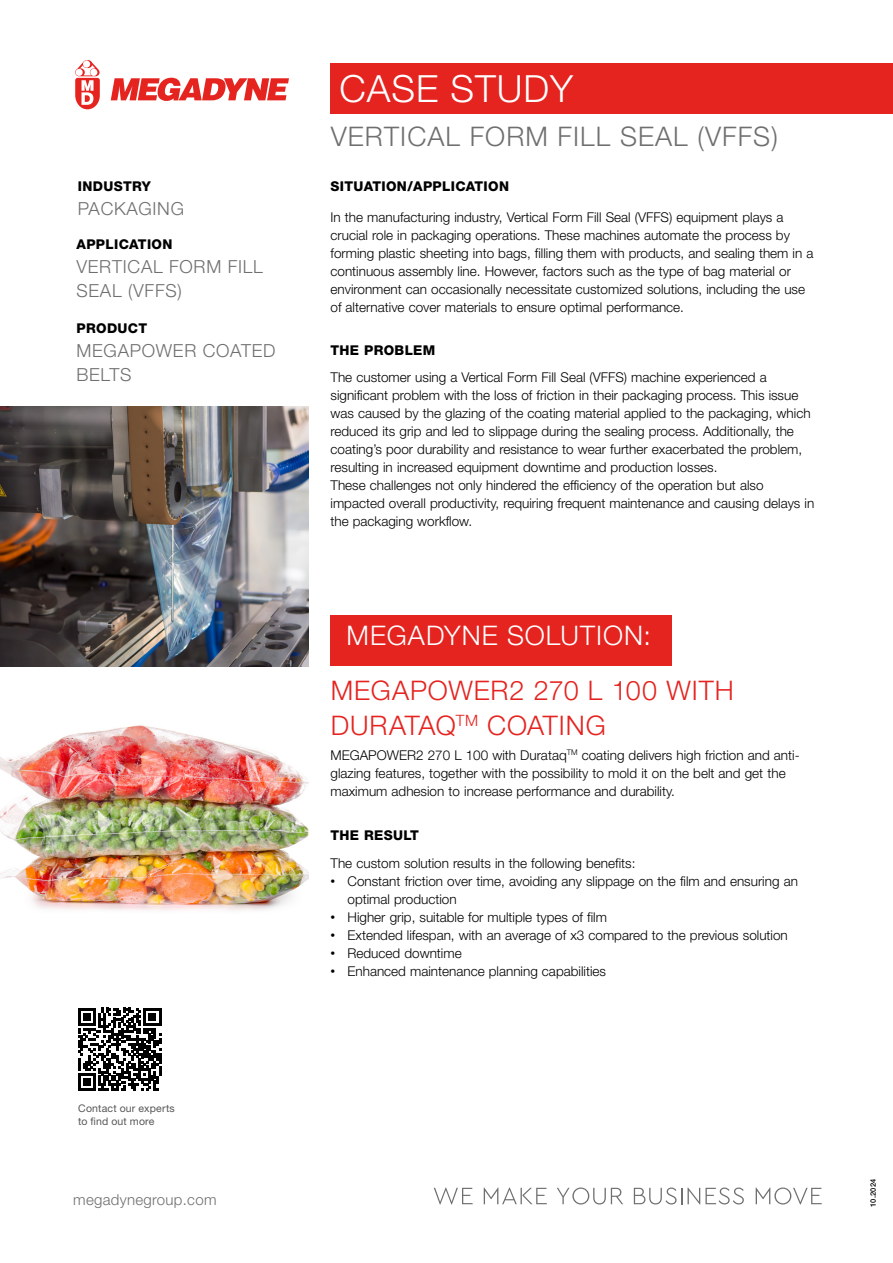
<style>
.page{position:relative;width:893px;height:1263px;background:#fff}
.page>*{position:absolute;margin:0;border:0;box-sizing:border-box;transform-origin:0 0}
.t1{font:300 37.5px "Helvetica Neue LT Std";letter-spacing:.025em;color:#fff}
.t2{font:300 27px/34.5px "Helvetica Neue LT Std";letter-spacing:.035em;color:#e5231f}
.t3{font:300 27px "Helvetica Neue LT Std";letter-spacing:.04em;color:#706f6f}
.t4{font:300 27px "Helvetica Neue LT Std";letter-spacing:.035em;color:#fff}
.t5{font:300 18px/24px "Helvetica Neue LT Std";letter-spacing:.04em;color:#706f6f}
.t6{font:300 15px "Helvetica Neue LT Std";letter-spacing:.02em;color:#706f6f}
.t7{font:300 13.5px/18px "Helvetica Neue LT Std";color:#000}
.t8{font:800 13.5px "Helvetica Neue LT Std";letter-spacing:.025em;color:#000}
.t9{font:10.5px/12.6px "Helvetica Neue LT Std";letter-spacing:.02em;color:#575756}
.t10{font:500 7.5px "Helvetica Neue LT Std";letter-spacing:.03em;color:#000}
.s1{font-family:"Arial";font-weight:400}
</style>
<div class="page">
<div style="left:331px;top:616px;width:341px;height:50px;background:#e5231f"></div>
<div style="left:331px;top:64px;width:562px;height:50px;background:#e5231f"></div>
<svg style="left:111px;top:78px;width:178px;height:23px"></svg>
<svg style="left:75px;top:60px;width:25px;height:49px"></svg>
<img style="left:0;top:406px;width:309px;height:260px">
<svg style="left:434px;top:1187px;width:39px;height:17px"></svg>
<svg style="left:484px;top:1187px;width:63px;height:17px"></svg>
<svg style="left:557px;top:1187px;width:66px;height:17px"></svg>
<svg style="left:634px;top:1187px;width:110px;height:17px"></svg>
<svg style="left:756px;top:1187px;width:66px;height:17px"></svg>
<img style="left:0;top:725px;width:309px;height:186px">
<svg style="left:78px;top:1008px;width:83px;height:83px"></svg>
<p class="t8" style="left:78px;top:178px;width:74px">INDUSTRY</p>
<h3 class="t5" style="left:78px;top:196px;width:108px">PACKAGING</h3>
<p class="t8" style="left:77px;top:236px;width:97px">APPLICATION</p>
<h3 class="t5" style="left:77px;top:254px;width:188px">VERTICAL FORM FILL<br>SEAL (VFFS)</h3>
<p class="t8" style="left:77px;top:320px;width:72px">PRODUCT</p>
<h3 class="t5" style="left:77px;top:338px;width:200px">MEGAPOWER COATED<br>BELTS</h3>
<p class="t9" style="left:78px;top:1102px;width:98px">Contact our experts to find out more</p>
<p class="t6" style="left:73px;top:1191px;width:145px">megadynegroup.com</p>
<h1 class="t1" style="left:340px;top:66px;width:235px">CASE STUDY</h1>
<h2 class="t3" style="left:331px;top:120px;width:449px">VERTICAL FORM FILL SEAL (VFFS)</h2>
<p class="t8" style="left:330px;top:178px;width:180px">SITUATION/APPLICATION</p>
<p class="t7" style="left:330px;top:208px;width:484px">In the manufacturing industry, Vertical Form Fill Seal (VFFS) equipment plays a crucial role in packaging operations. These machines automate the process by forming plastic sheeting into bags, filling them with products, and sealing them in a continuous assembly line. However, factors such as the type of bag material or environment can occasionally necessitate customized solutions, including the use of alternative cover materials to ensure optimal performance.</p>
<p class="t8" style="left:330px;top:342px;width:106px">THE PROBLEM</p>
<p class="t7" style="left:330px;top:368px;width:485px">The customer using a Vertical Form Fill Seal (VFFS) machine experienced a significant problem with the loss of friction in their packaging process. This issue was caused by the glazing of the coating material applied to the packaging, which reduced its grip and led to slippage during the sealing process. Additionally, the coating’s poor durability and resistance to wear further exacerbated the problem, resulting in increased equipment downtime and production losses.<br>These challenges not only hindered the efficiency of the operation but also impacted overall productivity, requiring frequent maintenance and causing delays in the packaging workflow.</p>
<h2 class="t4" style="left:347px;top:619px;width:306px">MEGADYNE SOLUTION:</h2>
<h2 class="t2" style="left:331px;top:673px;width:405px">MEGAPOWER2 270 L 100 WITH<br>DURATAQ<sup>TM</sup> COATING</h2>
<p class="t7" style="left:330px;top:745px;width:471px">MEGAPOWER2 270 L 100 with Durataq<sup>TM</sup> coating delivers high friction and anti&shy;glazing features, together with the possibility to mold it on the belt and get the maximum adhesion to increase performance and durability.</p>
<p class="t8" style="left:330px;top:827px;width:90px">THE RESULT</p>
<p class="t7" style="left:330px;top:853px;width:306px">The custom solution results in the following benefits:</p>
<p class="t7" style="left:347px;top:871px;width:452px;text-indent:-17px"><span class="s1">•</span> Constant friction over time, avoiding any slippage on the film and ensuring an optimal production</p>
<p class="t7" style="left:330px;top:907px;width:278px"><span class="s1">•</span> Higher grip, suitable for multiple types of film</p>
<p class="t7" style="left:330px;top:925px;width:459px"><span class="s1">•</span> Extended lifespan, with an average of x3 compared to the previous solution</p>
<p class="t7" style="left:330px;top:943px;width:133px"><span class="s1">•</span> Reduced downtime</p>
<p class="t7" style="left:330px;top:961px;width:277px"><span class="s1">•</span> Enhanced maintenance planning capabilities</p>
<p class="t10" style="left:869px;top:1207px;width:30px;rotate:-90deg">10.2024</p>
</div>
